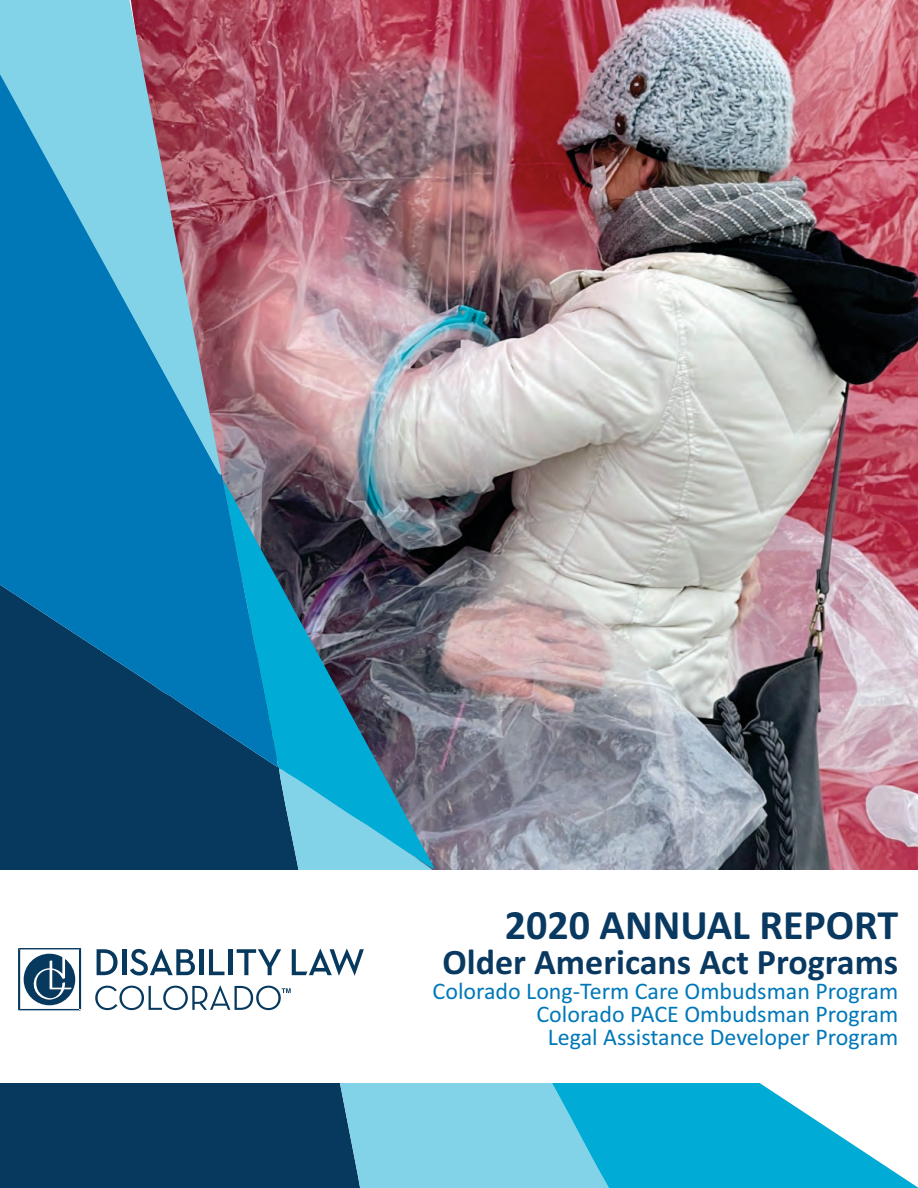
<style>
.page{position:relative;width:918px;height:1188px;background:#fff}
.page>*{position:absolute;margin:0;border:0;box-sizing:border-box;transform-origin:0 0}
.t1{font:700 42px "Calibri";color:#093960}
.t2{font:700 36px "Calibri";color:#093960}
.t3{font:24px/22.8px "Calibri";color:#0078b8;text-align:right}
</style>
<div class="page">
<div style="left:0;top:768px;width:279px;height:420px;background:#07395e"></div>
<svg style="left:279px;top:1083px;width:158px;height:105px;background:#4a8ca9"></svg>
<svg style="left:437px;top:1083px;width:481px;height:105px;fill:#00abd5"></svg>
<img style="left:126px;top:0;width:792px;height:870px">
<svg style="left:0;top:41px;width:278px;height:727px;background:#30608b"></svg>
<svg style="left:0;top:0;width:221px;height:477px;background:#4e92b9"></svg>
<svg style="left:223px;top:480px;width:212px;height:389px;background:#33718d"></svg>
<div style="left:0;top:870px;width:918px;height:213px;background:#fff"></div>
<svg style="left:18px;top:948px;width:64px;height:63px"></svg>
<svg style="left:97px;top:949px;width:21px;height:26px"></svg>
<hr style="left:122px;top:949px;width:4px;height:26px;background:#07395e">
<svg style="left:130px;top:949px;width:65px;height:27px"></svg>
<hr style="left:199px;top:949px;width:4px;height:26px;background:#07395e">
<svg style="left:209px;top:949px;width:15px;height:26px"></svg>
<hr style="left:229px;top:949px;width:4px;height:26px;background:#07395e">
<svg style="left:237px;top:949px;width:44px;height:26px"></svg>
<svg style="left:292px;top:949px;width:72px;height:27px"></svg>
<svg style="left:95px;top:985px;width:196px;height:25px"></svg>
<h1 class="t1" style="left:505px;top:908px;width:395px">2020 ANNUAL REPORT</h1>
<h2 class="t2" style="left:443px;top:947px;width:457px">Older Americans Act Programs</h2>
<p class="t3" style="left:433px;top:982px;width:467px">Colorado Long-Term Care Ombudsman Program<br>Colorado PACE Ombudsman Program<br>Legal Assistance Developer Program</p>
</div>
